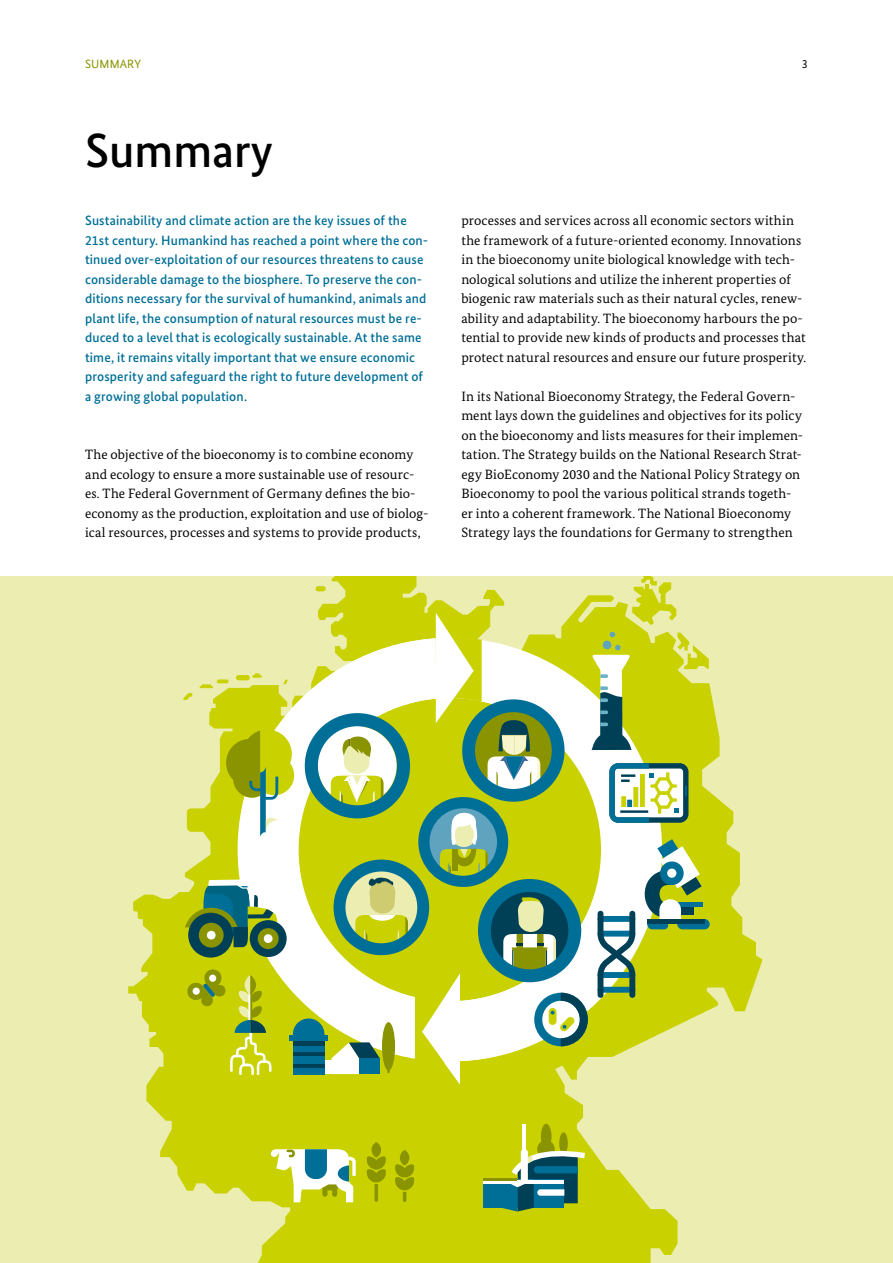
<style>
.page{position:relative;width:893px;height:1263px;background:#fff}
.page>*{position:absolute;margin:0;border:0;box-sizing:border-box;transform-origin:0 0}
.Head_1{font:500 48px "Bundes Sans";color:#000}
._02_Fließtext{font:13.5px/19.5px "Bundes Serif";letter-spacing:.01em;color:#000}
.Vorspann{font:500 13.5px/19.5px "Bundes Sans";letter-spacing:.01em;color:#006f97}
.t1{font:12px "Bundes Sans";letter-spacing:.01em;color:#8a9300}
.t2{font:12px "Bundes Sans";color:#000}
</style>
<div class="page">
<div style="left:0;top:576px;width:893px;height:687px;background:#ebedb1"></div>
<svg style="left:128px;top:576px;width:635px;height:687px;fill:#c9d200"></svg>
<div style="left:236px;top:675px;width:14px;height:5px;background:#c9d200;border-radius:3px"></div>
<svg style="left:217px;top:679px;width:12px;height:4px"></svg>
<svg style="left:200px;top:684px;width:13px;height:4px"></svg>
<svg style="left:183px;top:693px;width:9px;height:7px"></svg>
<svg style="left:253px;top:673px;width:8px;height:5px"></svg>
<svg style="left:283px;top:680px;width:5px;height:4px"></svg>
<div style="left:316px;top:586px;width:10px;height:5px;background:#c9d200;border-radius:3px"></div>
<svg style="left:632px;top:576px;width:44px;height:49px"></svg>
<svg style="left:677px;top:633px;width:32px;height:36px"></svg>
<div style="left:238px;top:638px;width:424px;height:423px;border:60px solid #fff;border-radius:50%"></div>
<svg style="left:414px;top:974px;width:46px;height:110px;background:#e0e56d"></svg>
<div style="left:603px;top:641px;width:8px;height:8px;background:#5fa3be;border-radius:50%"></div>
<svg style="left:610px;top:632px;width:5px;height:5px"></svg>
<svg style="left:592px;top:645px;width:40px;height:105px;background:#97b177"></svg>
<svg style="left:534px;top:993px;width:54px;height:53px;background:#8cb2a0"></svg>
<svg style="left:367px;top:1142px;width:19px;height:60px"></svg>
<svg style="left:395px;top:1150px;width:19px;height:52px"></svg>
<div style="left:293px;top:1018px;width:31px;height:32px;background:#006f97;border-radius:50%"></div>
<svg style="left:331px;top:1042px;width:49px;height:32px"></svg>
<div style="left:359px;top:1058px;width:21px;height:15px;background:#006f97"></div>
<div style="left:293px;top:1037px;width:32px;height:37px;background:#006f97"></div>
<div style="left:293px;top:1040px;width:32px;height:5px;background:#004057"></div>
<hr style="left:293px;top:1052px;width:32px;height:4px;background:#004057">
<div style="left:325px;top:1060px;width:33px;height:14px;background:#fff"></div>
<div style="left:382px;top:1022px;width:13px;height:48px;background:#8a9300;border-radius:50%"></div>
<hr style="left:293px;top:1064px;width:32px;height:3px;background:#004057">
<div style="left:290px;top:1034px;width:38px;height:6px;background:#006f97"></div>
<div style="left:188px;top:913px;width:45px;height:45px;background:#004057;border-radius:50%"></div>
<div style="left:250px;top:920px;width:37px;height:37px;background:#004057;border-radius:50%"></div>
<svg style="left:258px;top:928px;width:21px;height:21px"></svg>
<svg style="left:185px;top:879px;width:92px;height:68px"></svg>
<svg style="left:226px;top:729px;width:68px;height:107px;background:#bdca57"></svg>
<div style="left:537px;top:1140px;width:18px;height:18px;background:#8a9300;border-radius:50%"></div>
<div style="left:559px;top:1132px;width:9px;height:22px;background:#8a9300;border-radius:50%"></div>
<div style="left:483px;top:1180px;width:81px;height:28px;background:#006f97"></div>
<hr style="left:523px;top:1124px;width:3px;height:35px;background:#fff">
<div style="left:541px;top:1124px;width:10px;height:25px;background:#8a9300;border-radius:50%"></div>
<hr style="left:483px;top:1180px;width:81px;height:3px;background:#fff">
<hr style="left:483px;top:1178px;width:34px;height:2px;background:#8a9300">
<svg style="left:501px;top:1148px;width:90px;height:63px"></svg>
<svg style="left:270px;top:1148px;width:87px;height:54px;background:#bdd385"></svg>
<svg style="left:598px;top:911px;width:37px;height:87px;background:#729d98"></svg>
<svg style="left:186px;top:968px;width:87px;height:109px;background:#beca17"></svg>
<div style="left:318px;top:726px;width:79px;height:79px;background:#fff;border-radius:50%"></div>
<svg style="left:331px;top:734px;width:52px;height:81px"></svg>
<div style="left:305px;top:713px;width:105px;height:105px;border:13px solid #006f97;border-radius:50%"></div>
<svg style="left:428px;top:806px;width:70px;height:71px"></svg>
<svg style="left:440px;top:809px;width:48px;height:75px;background:#99bc81"></svg>
<div style="left:418px;top:797px;width:90px;height:90px;border:11px solid #006f97;border-radius:50%"></div>
<svg style="left:473px;top:710px;width:80px;height:81px"></svg>
<svg style="left:488px;top:718px;width:52px;height:70px;background:#9ab185"></svg>
<div style="left:462px;top:699px;width:102px;height:103px;border:13px solid #006f97;border-radius:50%"></div>
<svg style="left:487px;top:888px;width:85px;height:85px"></svg>
<svg style="left:503px;top:897px;width:53px;height:71px"></svg>
<div style="left:478px;top:879px;width:103px;height:103px;border:13px solid #006f97;border-radius:50%"></div>
<svg style="left:344px;top:870px;width:74px;height:75px"></svg>
<svg style="left:355px;top:877px;width:53px;height:77px"></svg>
<div style="left:334px;top:859px;width:95px;height:96px;border:12px solid #006f97;border-radius:50%"></div>
<svg style="left:609px;top:763px;width:79px;height:60px;background:#a4c1ab"></svg>
<hr style="left:621px;top:774px;width:14px;height:3px;background:#004057">
<div style="left:677px;top:919px;width:33px;height:10px;background:#006f97;border-radius:5px"></div>
<div style="left:672px;top:902px;width:31px;height:5px;background:#006f97"></div>
<div style="left:647px;top:919px;width:58px;height:5px;background:#004057"></div>
<svg style="left:646px;top:839px;width:56px;height:90px;background:#93b27d"></svg>
<div style="left:660px;top:861px;width:24px;height:24px;background:#006f97;border-radius:50%"></div>
<div style="left:667px;top:868px;width:9px;height:10px;background:#fff;border-radius:50%"></div>
<svg style="left:436px;top:613px;width:46px;height:110px;background:#dce36c"></svg>
<p class="t1" style="left:85px;top:57px;width:57px">SUMMARY</p>
<p class="t2" style="left:802px;top:57px;width:7px">3</p>
<p class="Head_1" style="left:85px;top:121px;width:189px">Summary</p>
<p class="Vorspann" style="left:85px;top:211px;width:345px">Sustainability and climate action are the key issues of the 21st century. Humankind has reached a point where the con&shy;tinued over-exploitation of our resources threatens to cause considerable damage to the biosphere. To preserve the con&shy;ditions necessary for the survival of humankind, animals and plant life, the consumption of natural resources must be re&shy;duced to a level that is ecologically sustainable. At the same time, it remains vitally important that we ensure economic prosperity and safeguard the right to future development of a growing global population.</p>
<p class="_02_Fließtext" style="left:85px;top:445px;width:345px">The objective of the bioeconomy is to combine economy and ecology to ensure a more sustainable use of resourc&shy;es. The Federal Government of Germany defines the bio&shy;economy as the production, exploitation and use of biolog&shy;ical resources, processes and systems to provide products,</p>
<p class="_02_Fließtext" style="left:461px;top:211px;width:346px">processes and services across all economic sectors within the framework of a future-oriented economy. Innovations in the bioeconomy unite biological knowledge with tech&shy;nological solutions and utilize the inherent properties of biogenic raw materials such as their natural cycles, renew&shy;ability and adaptability. The bioeconomy harbours the po&shy;tential to provide new kinds of products and processes that protect natural resources and ensure our future prosperity.</p>
<p class="_02_Fließtext" style="left:461px;top:386px;width:343px">In its National Bioeconomy Strategy, the Federal Govern&shy;ment lays down the guidelines and objectives for its policy on the bioeconomy and lists measures for their implemen&shy;tation. The Strategy builds on the National Research Strat&shy;egy BioEconomy 2030 and the National Policy Strategy on Bioeconomy to pool the various political strands togeth&shy;er into a coherent framework. The National Bioeconomy Strategy lays the foundations for Germany to strengthen</p>
</div>
